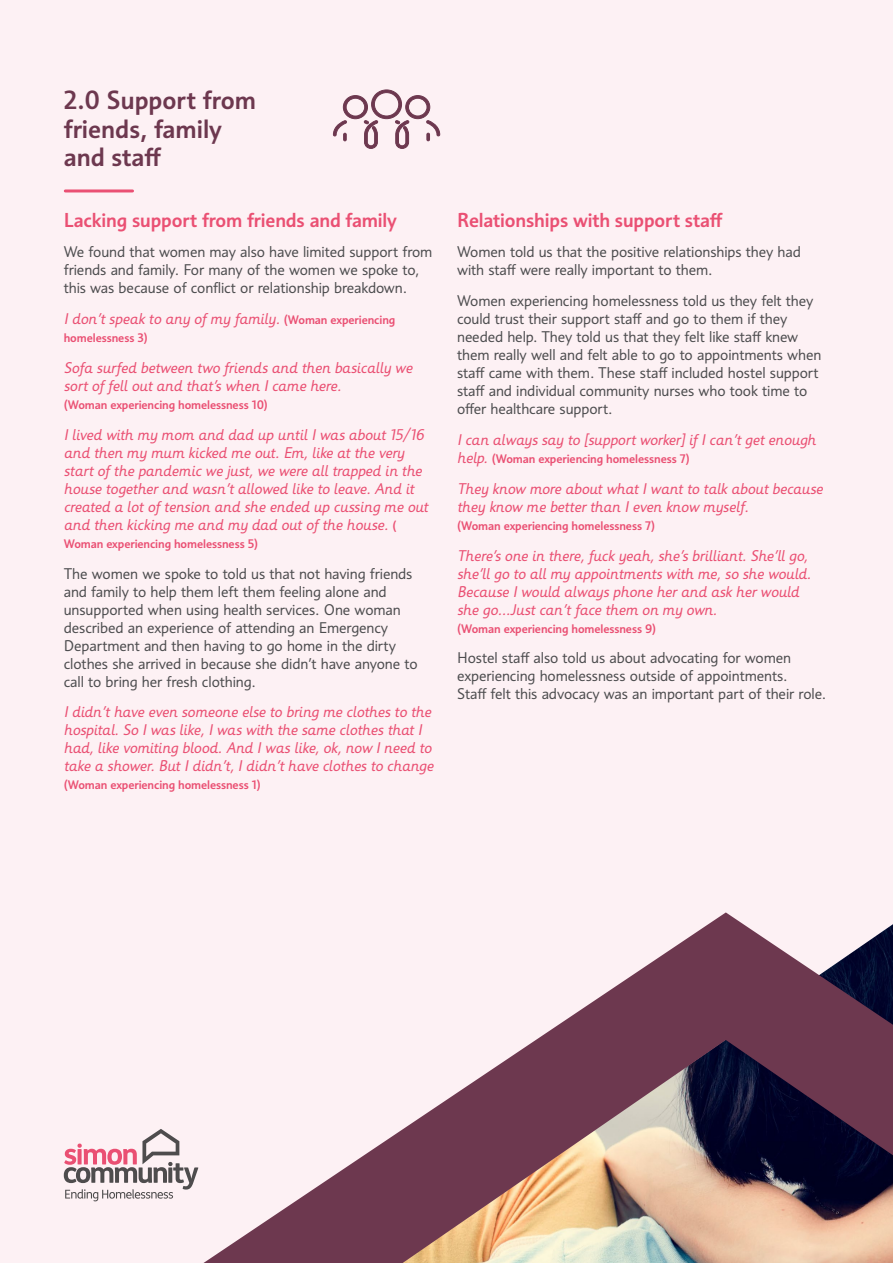
<style>
.page{position:relative;width:893px;height:1263px;background:#fdf1f4}
.page>*{position:absolute;margin:0;border:0;box-sizing:border-box;transform-origin:0 0}
.t1{font:500 25.5px/28.5px "Informa Pro";color:#6d384f}
.t2{font:500 19.5px "Informa Pro";letter-spacing:-.005em;color:#ea5073}
.t3{font:15px/18px "Informa Pro";letter-spacing:-.005em;color:#4d4d4f}
.t4{font:italic 15px/18px "Informa Pro";letter-spacing:-.005em;color:#ea5073}
.t5{font:500 12px "Informa Pro";letter-spacing:-.005em;color:#ea5073}
.s1{font-weight:500;font-style:normal;font-size:12px}
.s2{font-weight:400;font-style:italic;font-size:15px}
</style>
<div class="page">
<svg style="left:203px;top:912px;width:690px;height:351px"></svg>
<hr style="left:65px;top:189px;width:68px;height:3px;background:#ea5073">
<svg style="left:64px;top:1129px;width:134px;height:72px"></svg>
<svg style="left:333px;top:89px;width:107px;height:60px"></svg>
<h1 class="t1" style="left:64px;top:86px;width:194px">2.0 Support from friends, family and staff</h1>
<h2 class="t2" style="left:64px;top:208px;width:335px">Lacking support from friends and family</h2>
<p class="t3" style="left:64px;top:243px;width:370px">We found that women may also have limited support from friends and family. For many of the women we spoke to, this was because of conflict or relationship breakdown.</p>
<p class="t4" style="left:64px;top:310px;width:333px">I don’t speak to any of my family. <span class="s1">(Woman experiencing</span></p>
<p class="t5" style="left:64px;top:331px;width:86px">homelessness 3)</p>
<p class="t4" style="left:64px;top:359px;width:350px">Sofa surfed between two friends and then basically we sort of fell out and that’s when I came here.</p>
<p class="t5" style="left:64px;top:397px;width:206px">(Woman experiencing homelessness 10)</p>
<p class="t4" style="left:64px;top:425px;width:366px">I lived with my mom and dad up until I was about 15/16 and then my mum kicked me out. Em, like at the very start of the pandemic we just, we were all trapped in the house together and wasn’t allowed like to leave. And it created a lot of tension and she ended up cussing me out and then kicking me and my dad out of the house. <span class="s1">(</span></p>
<p class="t5" style="left:64px;top:536px;width:196px">Woman experiencing homelessness 5)</p>
<p class="t3" style="left:64px;top:564px;width:355px">The women we spoke to told us that not having friends and family to help them left them feeling alone and unsupported when using health services. One woman described an experience of attending an Emergency Department and then having to go home in the dirty clothes she arrived in because she didn’t have anyone to call to bring her fresh clothing.</p>
<p class="t4" style="left:64px;top:703px;width:371px">I didn’t have even someone else to bring me clothes to the hospital. So I was like, I was with the same clothes that I had, like vomiting blood. And I was like, ok, now I need to take a shower. But I didn’t, I didn’t have clothes to change</p>
<p class="t5" style="left:64px;top:778px;width:198px">(Woman experiencing homelessness 1)</p>
<h2 class="t2" style="left:457px;top:208px;width:267px">Relationships with support staff</h2>
<p class="t3" style="left:457px;top:243px;width:345px">Women told us that the positive relationships they had with staff were really important to them.</p>
<p class="t3" style="left:457px;top:292px;width:366px">Women experiencing homelessness told us they felt they could trust their support staff and go to them if they needed help. They told us that they felt like staff knew them really well and felt able to go to appointments when staff came with them. These staff included hostel support staff and individual community nurses who took time to offer healthcare support.</p>
<p class="t4" style="left:457px;top:431px;width:360px">I can always say to [support worker] if I can’t get enough</p>
<p class="t5" style="left:457px;top:451px;width:234px"><span class="s2">help.</span> (Woman experiencing homelessness 7)</p>
<p class="t4" style="left:457px;top:479px;width:367px">They know more about what I want to talk about because they know me better than I even know myself.</p>
<p class="t5" style="left:457px;top:518px;width:199px">(Woman experiencing homelessness 7)</p>
<p class="t4" style="left:457px;top:546px;width:355px">There’s one in there, fuck yeah, she’s brilliant. She’ll go, she’ll go to all my appointments with me, so she would.<br>Because I would always phone her and ask her would she go…Just can’t face them on my own.</p>
<p class="t5" style="left:457px;top:621px;width:201px">(Woman experiencing homelessness 9)</p>
<p class="t3" style="left:457px;top:649px;width:371px">Hostel staff also told us about advocating for women experiencing homelessness outside of appointments.<br>Staff felt this advocacy was an important part of their role.</p>
</div>
